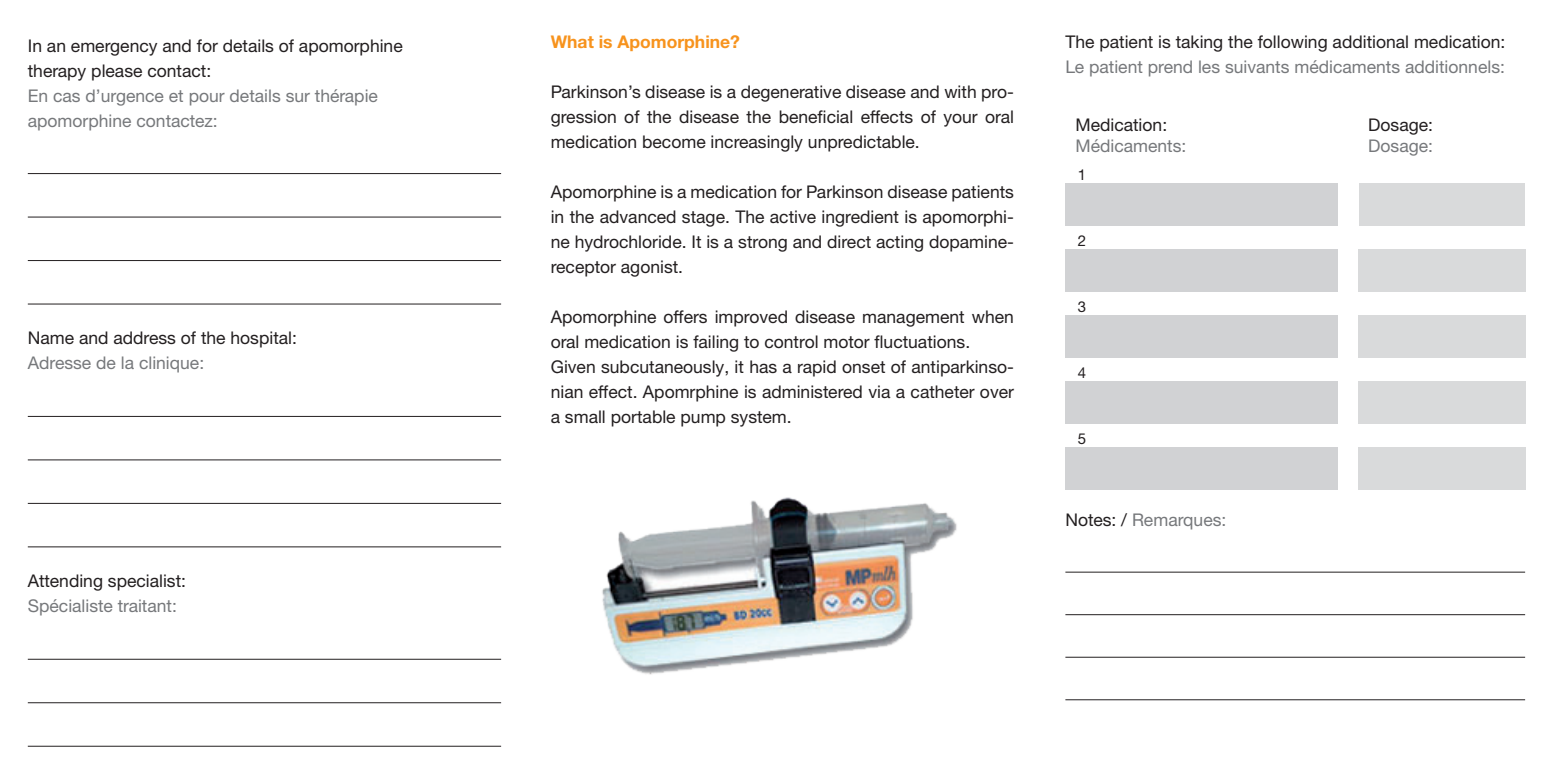
<style>
.page{position:relative;width:1560px;height:780px;background:#fff}
.page>*{position:absolute;margin:0;border:0;box-sizing:border-box;transform-origin:0 0}
.t1{font:17.5px/25px "Helvetica Neue LTW1 G";color:#231f20;text-align:justify}
.t2{font:17.5px "Helvetica Neue LTW1 G";color:#76787b}
.t3{font:700 17.5px "Helvetica Neue LTCYR";color:#f7931d}
.t4{font:15px "Helvetica Neue LTW1 G";color:#231f20}
.s1{color:#231f20}
</style>
<div class="page">
<div style="left:1065px;top:183px;width:272px;height:42px;background:#d1d2d4"></div>
<div style="left:1359px;top:183px;width:165px;height:42px;background:#d9dadb"></div>
<div style="left:1065px;top:249px;width:272px;height:43px;background:#d1d2d4"></div>
<div style="left:1357px;top:249px;width:167px;height:43px;background:#d9dadb"></div>
<div style="left:1065px;top:315px;width:272px;height:43px;background:#d1d2d4"></div>
<div style="left:1357px;top:315px;width:167px;height:43px;background:#d9dadb"></div>
<div style="left:1065px;top:381px;width:272px;height:43px;background:#d1d2d4"></div>
<div style="left:1357px;top:381px;width:167px;height:43px;background:#d9dadb"></div>
<div style="left:1065px;top:447px;width:272px;height:43px;background:#d1d2d4"></div>
<div style="left:1357px;top:447px;width:167px;height:43px;background:#d9dadb"></div>
<hr style="left:1065px;top:571px;width:459px;height:1px;background:#231f20">
<hr style="left:1065px;top:614px;width:459px;height:1px;background:#231f20">
<hr style="left:1065px;top:656px;width:459px;height:1px;background:#231f20">
<hr style="left:1065px;top:699px;width:459px;height:1px;background:#231f20">
<hr style="left:28px;top:173px;width:473px;height:1px;background:#231f20">
<hr style="left:28px;top:217px;width:473px;height:1px;background:#231f20">
<hr style="left:28px;top:260px;width:473px;height:1px;background:#231f20">
<hr style="left:28px;top:303px;width:473px;height:1px;background:#231f20">
<hr style="left:28px;top:416px;width:473px;height:1px;background:#231f20">
<hr style="left:28px;top:459px;width:473px;height:1px;background:#231f20">
<hr style="left:28px;top:503px;width:473px;height:1px;background:#231f20">
<hr style="left:28px;top:546px;width:473px;height:1px;background:#231f20">
<hr style="left:28px;top:658px;width:473px;height:1px;background:#231f20">
<hr style="left:28px;top:702px;width:473px;height:1px;background:#231f20">
<hr style="left:28px;top:745px;width:473px;height:1px;background:#231f20">
<img style="left:602px;top:497px;width:355px;height:178px">
<p class="t1" style="left:28px;top:33px;width:376px">In an emergency and for details of apomorphine</p>
<p class="t1" style="left:28px;top:58px;width:185px">therapy please contact:</p>
<p class="t2" style="left:28px;top:84px;width:351px">En cas d’urgence et pour details sur thérapie</p>
<p class="t2" style="left:28px;top:109px;width:191px">apomorphine contactez:</p>
<p class="t1" style="left:28px;top:325px;width:271px">Name and address of the hospital:</p>
<p class="t2" style="left:28px;top:352px;width:178px">Adresse de la clinique:</p>
<p class="t1" style="left:28px;top:568px;width:160px">Attending specialist:</p>
<p class="t2" style="left:28px;top:595px;width:151px">Spécialiste traitant:</p>
<p class="t3" style="left:550px;top:31px;width:191px">What is Apomorphine?</p>
<p class="t1" style="left:550px;top:79px;width:465px">Parkinson’s disease is a degenerative disease and with pro&shy;gression of the disease the beneficial effects of your oral medication become increasingly unpredictable.</p>
<p class="t1" style="left:550px;top:179px;width:465px">Apomorphine is a medication for Parkinson disease patients in the advanced stage. The active ingredient is apomorphi&shy;ne hydrochloride. It is a strong and direct acting dopamine&shy;receptor agonist.</p>
<p class="t1" style="left:550px;top:304px;width:464px">Apomorphine offers improved disease management when oral medication is failing to control motor fluctuations.</p>
<p class="t1" style="left:550px;top:354px;width:465px">Given subcutaneously, it has a rapid onset of antiparkinso&shy;nian effect. Apomrphine is administered via a catheter over a small portable pump system.</p>
<p class="t1" style="left:1065px;top:29px;width:441px">The patient is taking the following additional medication:</p>
<p class="t2" style="left:1065px;top:56px;width:441px">Le patient prend les suivants médicaments additionnels:</p>
<p class="t1" style="left:1075px;top:112px;width:93px">Medication:</p>
<p class="t2" style="left:1075px;top:134px;width:112px">Médicaments:</p>
<p class="t4" style="left:1077px;top:165px;width:10px">1</p>
<p class="t4" style="left:1077px;top:231px;width:10px">2</p>
<p class="t4" style="left:1077px;top:297px;width:10px">3</p>
<p class="t4" style="left:1077px;top:363px;width:10px">4</p>
<p class="t4" style="left:1077px;top:429px;width:10px">5</p>
<p class="t2" style="left:1065px;top:509px;width:162px"><span class="s1">Notes: /</span> Remarques:</p>
<p class="t1" style="left:1367px;top:112px;width:66px">Dosage:</p>
<p class="t2" style="left:1367px;top:134px;width:66px">Dosage:</p>
</div>
